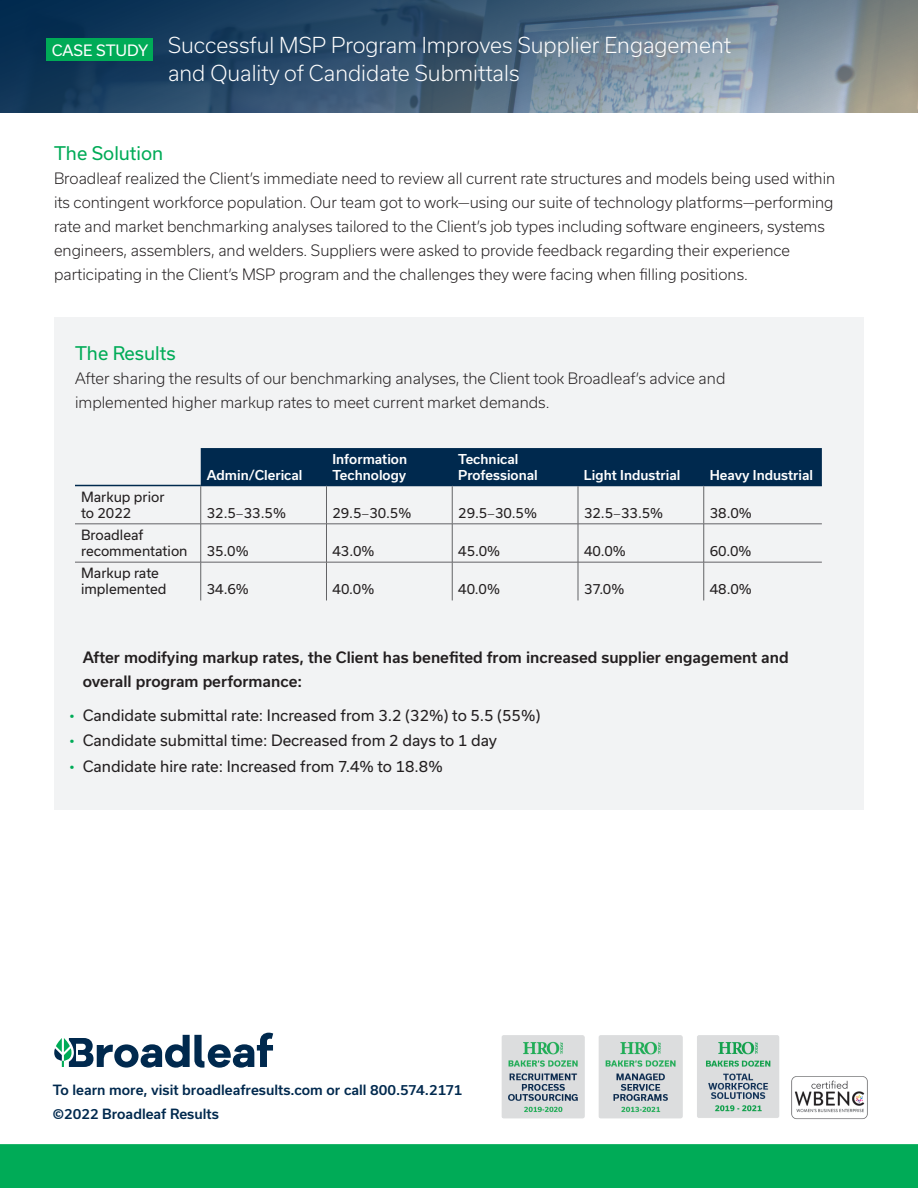
<style>
.page{position:relative;width:918px;height:1188px;background:#fff}
.page>*{position:absolute;margin:0;border:0;box-sizing:border-box;transform-origin:0 0}
.t1{font:300 21px/28.5px "Usual";color:#fff}
.t2{font:18px "Usual";color:#00ab57}
.t3{font:300 15px/24px "Usual";color:#231f20}
.t4{font:15px "Usual";color:#231f20}
.t5{font:500 15px/24px "Usual";color:#231f20}
.t6{font:15px "Usual";color:#fff}
.t7{font:13.5px/16.2px "Usual";color:#231f20}
.t8{font:500 13.5px/24px "Usual";color:#00294e}
.t9{font:500 13.05px/15.6px "Usual";color:#fff}
.s1{font-family:"Minion Pro"}
.s2{font-weight:300;color:#00ab57}
</style>
<div class="page">
<svg style="left:0;top:0;width:918px;height:112px;background:#4b657d"></svg>
<div style="left:54px;top:318px;width:810px;height:492px;background:#f2f3f4"></div>
<div style="left:0;top:1144px;width:918px;height:44px;background:#00ab57"></div>
<svg style="left:54px;top:1033px;width:219px;height:35px"></svg>
<img style="left:791px;top:1076px;width:77px;height:43px">
<div style="left:46px;top:38px;width:107px;height:23px;background:#00ab57"></div>
<img style="left:697px;top:1036px;width:83px;height:82px">
<img style="left:599px;top:1036px;width:83px;height:83px">
<img style="left:501px;top:1036px;width:83px;height:83px">
<div style="left:201px;top:448px;width:621px;height:37px;background:#00294e"></div>
<hr style="left:75px;top:485px;width:126px;height:1px;background:#00294e">
<hr style="left:201px;top:485px;width:125px;height:1px;background:#00294e">
<hr style="left:326px;top:485px;width:126px;height:1px;background:#00294e">
<hr style="left:452px;top:485px;width:126px;height:1px;background:#00294e">
<hr style="left:578px;top:485px;width:126px;height:1px;background:#00294e">
<hr style="left:704px;top:485px;width:118px;height:1px;background:#00294e">
<hr style="left:200px;top:486px;width:1px;height:38px;background:#636366">
<hr style="left:326px;top:486px;width:1px;height:38px;background:#636366">
<hr style="left:452px;top:486px;width:1px;height:38px;background:#636366">
<hr style="left:578px;top:486px;width:1px;height:38px;background:#636366">
<hr style="left:703px;top:486px;width:1px;height:38px;background:#636366">
<hr style="left:75px;top:524px;width:126px;height:1px;background:#636366">
<hr style="left:201px;top:524px;width:125px;height:1px;background:#636366">
<hr style="left:200px;top:524px;width:1px;height:38px;background:#636366">
<hr style="left:326px;top:524px;width:126px;height:1px;background:#636366">
<hr style="left:326px;top:524px;width:1px;height:38px;background:#636366">
<hr style="left:452px;top:524px;width:126px;height:1px;background:#636366">
<hr style="left:452px;top:524px;width:1px;height:38px;background:#636366">
<hr style="left:578px;top:524px;width:126px;height:1px;background:#636366">
<hr style="left:578px;top:524px;width:1px;height:38px;background:#636366">
<hr style="left:704px;top:524px;width:118px;height:1px;background:#636366">
<hr style="left:703px;top:524px;width:1px;height:38px;background:#636366">
<hr style="left:75px;top:562px;width:126px;height:1px;background:#636366">
<hr style="left:201px;top:562px;width:125px;height:1px;background:#636366">
<hr style="left:200px;top:562px;width:1px;height:38px;background:#636366">
<hr style="left:326px;top:562px;width:126px;height:1px;background:#636366">
<hr style="left:326px;top:562px;width:1px;height:38px;background:#636366">
<hr style="left:452px;top:562px;width:126px;height:1px;background:#636366">
<hr style="left:452px;top:562px;width:1px;height:38px;background:#636366">
<hr style="left:578px;top:562px;width:126px;height:1px;background:#636366">
<hr style="left:578px;top:562px;width:1px;height:38px;background:#636366">
<hr style="left:704px;top:562px;width:118px;height:1px;background:#636366">
<hr style="left:703px;top:562px;width:1px;height:38px;background:#636366">
<p class="t6" style="left:52px;top:41px;width:98px">CASE STUDY</p>
<h1 class="t1" style="left:168px;top:31px;width:564px">Successful MSP Program Improves Supplier Engagement and Quality of Candidate Submittals</h1>
<p class="t2" style="left:54px;top:143px;width:111px">The Solution</p>
<p class="t3" style="left:54px;top:166px;width:783px">Broadleaf realized the Client’s immediate need to review all current rate structures and models being used within its contingent workforce population. Our team got to work—using our suite of technology platforms—performing rate and market benchmarking analyses tailored to the Client’s job types including software engineers, systems engineers, assemblers, and welders. Suppliers were asked to provide feedback regarding their experience participating in the Client’s MSP program and the challenges they were facing when filling positions.</p>
<p class="t2" style="left:75px;top:343px;width:102px">The Results</p>
<p class="t3" style="left:75px;top:367px;width:652px">After sharing the results of our benchmarking analyses, the Client took Broadleaf’s advice and implemented higher markup rates to meet current market demands.</p>
<p class="t7" style="left:81px;top:488px;width:85px">Markup prior to 2022</p>
<p class="t7" style="left:81px;top:527px;width:108px">Broadleaf recommentation</p>
<p class="t7" style="left:81px;top:565px;width:87px">Markup rate implemented</p>
<p class="t9" style="left:207px;top:467px;width:97px">Admin/Clerical</p>
<p class="t9" style="left:332px;top:451px;width:76px">Information<br>Technology</p>
<p class="t9" style="left:458px;top:451px;width:81px">Technical<br>Professional</p>
<p class="t9" style="left:584px;top:467px;width:98px">Light Industrial</p>
<p class="t9" style="left:710px;top:467px;width:105px">Heavy Industrial</p>
<p class="t7" style="left:207px;top:505px;width:81px">32.5<span class="s1">−</span>33.5%</p>
<p class="t7" style="left:333px;top:505px;width:80px">29.5<span class="s1">−</span>30.5%</p>
<p class="t7" style="left:458px;top:505px;width:80px">29.5<span class="s1">−</span>30.5%</p>
<p class="t7" style="left:584px;top:505px;width:81px">32.5<span class="s1">−</span>33.5%</p>
<p class="t7" style="left:710px;top:505px;width:44px">38.0%</p>
<p class="t7" style="left:207px;top:543px;width:43px">35.0%</p>
<p class="t7" style="left:333px;top:543px;width:44px">43.0%</p>
<p class="t7" style="left:458px;top:543px;width:43px">45.0%</p>
<p class="t7" style="left:584px;top:543px;width:43px">40.0%</p>
<p class="t7" style="left:710px;top:543px;width:43px">60.0%</p>
<p class="t7" style="left:207px;top:581px;width:44px">34.6%</p>
<p class="t7" style="left:333px;top:581px;width:43px">40.0%</p>
<p class="t7" style="left:458px;top:581px;width:43px">40.0%</p>
<p class="t7" style="left:584px;top:581px;width:42px">37.0%</p>
<p class="t7" style="left:710px;top:581px;width:44px">48.0%</p>
<p class="t5" style="left:83px;top:645px;width:707px">After modifying markup rates, the Client has benefited from increased supplier engagement and overall program performance:</p>
<p class="t4" style="left:69px;top:707px;width:473px"><span class="s2">•</span> Candidate submittal rate: Increased from 3.2 (32%) to 5.5 (55%)</p>
<p class="t4" style="left:69px;top:732px;width:429px"><span class="s2">•</span> Candidate submittal time: Decreased from 2 days to 1 day</p>
<p class="t4" style="left:69px;top:758px;width:375px"><span class="s2">•</span> Candidate hire rate: Increased from 7.4% to 18.8%</p>
<p class="t8" style="left:53px;top:1078px;width:411px">To learn more, visit broadleafresults.com or call 800.574.2171 ©2022 Broadleaf Results</p>
</div>
